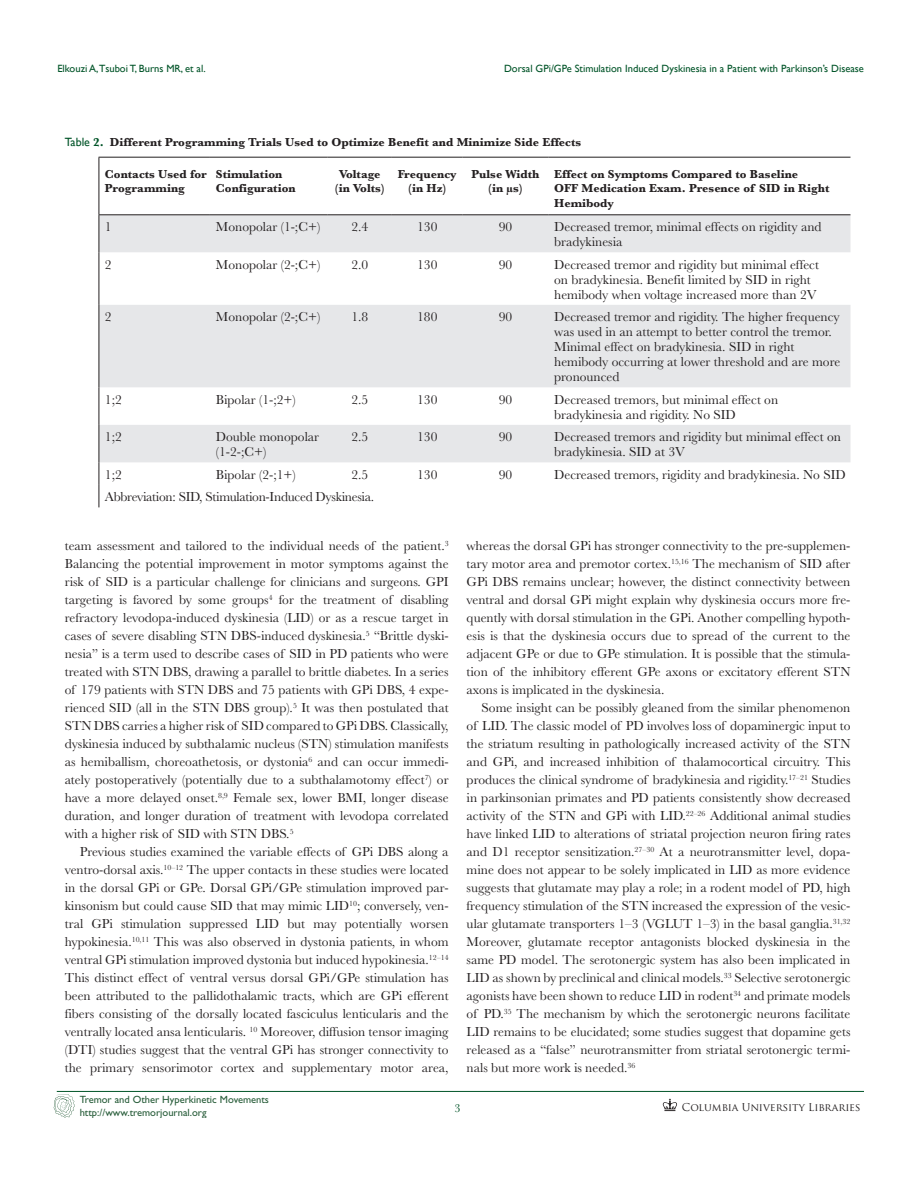
<style>
.page{position:relative;width:918px;height:1188px;background:#fff}
.page>*{position:absolute;margin:0;border:0;box-sizing:border-box;transform-origin:0 0}
.TXI{font:13.5px/18px "Baskerville";color:#231f20;text-align:justify}
.TX{font:13.5px/18px "Baskerville";color:#231f20;text-align:justify}
.TB{font:13.5px/15px "Baskerville";color:#231f20}
.TB-2{font:13.5px "Baskerville";letter-spacing:-.02em;color:#231f20}
.TCH{font:700 12px/14.4px "Baskerville";color:#231f20}
.TT{font:700 12px "Baskerville";color:#231f20}
.t1{font:12px "Baskerville";color:#005428}
.t2{font:10.5px "Gill Sans";color:#005428}
.t3{font:10.5px/12.6px "Gill Sans";color:#275c39}
.t4{font:10.5px "Trajan Pro";color:#231f20}
.s1{font-family:"Gill Sans";font-weight:400;color:#005428}
.s2{color:#005428}
</style>
<div class="page">
<hr style="left:57px;top:1091px;width:807px;height:1px;background:#005428">
<svg style="left:663px;top:1099px;width:14px;height:12px"></svg>
<svg style="left:54px;top:1094px;width:21px;height:24px"></svg>
<svg style="left:100px;top:215px;width:750px;height:247px;fill:#e6e7e9"></svg>
<hr style="left:99px;top:215px;width:1px;height:37px;background:#231f20">
<hr style="left:210px;top:157px;width:118px;height:1px;background:#231f20">
<hr style="left:328px;top:157px;width:64px;height:1px;background:#231f20">
<hr style="left:392px;top:157px;width:71px;height:1px;background:#231f20">
<hr style="left:463px;top:157px;width:85px;height:1px;background:#231f20">
<hr style="left:548px;top:157px;width:302px;height:1px;background:#231f20">
<hr style="left:210px;top:214px;width:118px;height:1px;background:#231f20">
<hr style="left:328px;top:214px;width:64px;height:1px;background:#231f20">
<hr style="left:392px;top:214px;width:71px;height:1px;background:#231f20">
<hr style="left:463px;top:214px;width:85px;height:1px;background:#231f20">
<hr style="left:548px;top:214px;width:302px;height:1px;background:#231f20">
<hr style="left:99px;top:252px;width:1px;height:53px;background:#231f20">
<hr style="left:99px;top:305px;width:1px;height:82px;background:#231f20">
<hr style="left:99px;top:387px;width:1px;height:38px;background:#231f20">
<hr style="left:99px;top:425px;width:1px;height:37px;background:#231f20">
<svg style="left:99px;top:462px;width:1px;height:45px"></svg>
<hr style="left:99px;top:157px;width:111px;height:1px;background:#231f20">
<hr style="left:99px;top:158px;width:1px;height:56px;background:#231f20">
<hr style="left:99px;top:214px;width:111px;height:1px;background:#231f20">
<p class="t2" style="left:57px;top:62px;width:150px">Elkouzi A,Tsuboi T, Burns MR, et al.</p>
<p class="t2" style="left:504px;top:62px;width:361px">Dorsal GPi/GPe Stimulation Induced Dyskinesia in a Patient with Parkinson’s Disease</p>
<p class="TT" style="left:65px;top:136px;width:518px"><span class="s1">Table</span> <span class="s2">2.</span> Different Programming Trials Used to Optimize Benefit and Minimize Side Effects</p>
<p class="TCH" style="left:105px;top:167px;width:103px">Contacts Used for<br>Programming</p>
<p class="TCH" style="left:216px;top:167px;width:81px">Stimulation<br>Configuration</p>
<p class="TCH" style="left:335px;top:167px;width:52px;text-align:center">Voltage (in Volts)</p>
<p class="TCH" style="left:398px;top:167px;width:60px;text-align:center">Frequency (in Hz)</p>
<p class="TCH" style="left:472px;top:167px;width:69px;text-align:center">Pulse Width (in µs)</p>
<p class="TCH" style="left:554px;top:167px;width:277px">Effect on Symptoms Compared to Baseline<br>OFF Medication Exam. Presence of SID in Right<br>Hemibody</p>
<p class="TB" style="left:105px;top:219px;width:8px">1</p>
<p class="TB" style="left:216px;top:219px;width:106px">Monopolar (1-;C+)</p>
<p class="TB" style="left:351px;top:219px;width:18px">2.4</p>
<p class="TB" style="left:417px;top:219px;width:22px">130</p>
<p class="TB" style="left:499px;top:219px;width:15px">90</p>
<p class="TB" style="left:554px;top:219px;width:269px">Decreased tremor, minimal effects on rigidity and bradykinesia</p>
<p class="TB" style="left:105px;top:257px;width:8px">2</p>
<p class="TB" style="left:216px;top:257px;width:106px">Monopolar (2-;C+)</p>
<p class="TB" style="left:351px;top:257px;width:18px">2.0</p>
<p class="TB" style="left:417px;top:257px;width:22px">130</p>
<p class="TB" style="left:499px;top:257px;width:15px">90</p>
<p class="TB" style="left:554px;top:257px;width:266px">Decreased tremor and rigidity but minimal effect on bradykinesia. Benefit limited by SID in right hemibody when voltage increased more than 2V</p>
<p class="TB" style="left:105px;top:309px;width:8px">2</p>
<p class="TB" style="left:216px;top:309px;width:106px">Monopolar (2-;C+)</p>
<p class="TB" style="left:351px;top:309px;width:18px">1.8</p>
<p class="TB" style="left:417px;top:309px;width:22px">180</p>
<p class="TB" style="left:499px;top:309px;width:15px">90</p>
<p class="TB" style="left:554px;top:309px;width:288px">Decreased tremor and rigidity. The higher frequency was used in an attempt to better control the tremor.<br>Minimal effect on bradykinesia. SID in right hemibody occurring at lower threshold and are more pronounced</p>
<p class="TB" style="left:105px;top:392px;width:18px">1;2</p>
<p class="TB" style="left:216px;top:392px;width:81px">Bipolar (1-;2+)</p>
<p class="TB" style="left:351px;top:392px;width:18px">2.5</p>
<p class="TB" style="left:417px;top:392px;width:22px">130</p>
<p class="TB" style="left:499px;top:392px;width:15px">90</p>
<p class="TB" style="left:554px;top:392px;width:225px">Decreased tremors, but minimal effect on bradykinesia and rigidity. No SID</p>
<p class="TB" style="left:105px;top:430px;width:18px">1;2</p>
<p class="TB" style="left:216px;top:430px;width:105px">Double monopolar (1-2-;C+)</p>
<p class="TB" style="left:351px;top:430px;width:18px">2.5</p>
<p class="TB" style="left:417px;top:430px;width:22px">130</p>
<p class="TB" style="left:499px;top:430px;width:15px">90</p>
<p class="TB" style="left:554px;top:430px;width:288px">Decreased tremors and rigidity but minimal effect on bradykinesia. SID at 3V</p>
<p class="TB" style="left:105px;top:467px;width:18px">1;2</p>
<p class="TB" style="left:216px;top:467px;width:81px">Bipolar (2-;1+)</p>
<p class="TB" style="left:351px;top:467px;width:18px">2.5</p>
<p class="TB" style="left:417px;top:467px;width:22px">130</p>
<p class="TB" style="left:499px;top:467px;width:15px">90</p>
<p class="TB" style="left:554px;top:467px;width:293px">Decreased tremors, rigidity and bradykinesia. No SID</p>
<p class="TB-2" style="left:105px;top:489px;width:271px">Abbreviation: SID, Stimulation-Induced Dyskinesia.</p>
<p class="TX" style="left:65px;top:537px;width:385px">team assessment and tailored to the individual needs of the patient.<sup>3<br></sup>Balancing the potential improvement in motor symptoms against the risk of SID is a particular challenge for clinicians and surgeons. GPI targeting is favored by some groups<sup>4</sup> for the treatment of disabling refractory levodopa-induced dyskinesia (LID) or as a rescue target in cases of severe disabling STN DBS-induced dyskinesia.<sup>5</sup> “Brittle dyski&shy;nesia” is a term used to describe cases of SID in PD patients who were treated with STN DBS, drawing a parallel to brittle diabetes. In a series of 179 patients with STN DBS and 75 patients with GPi DBS, 4 expe&shy;rienced SID (all in the STN DBS group).<sup>5</sup> It was then postulated that STN DBS carries a higher risk of SID compared to GPi DBS. Classically, dyskinesia induced by subthalamic nucleus (STN) stimulation manifests as hemiballism, choreoathetosis, or dystonia<sup>6</sup> and can occur immedi&shy;ately postoperatively (potentially due to a subthalamotomy effect<sup>7</sup>) or have a more delayed onset.<sup>8,9</sup> Female sex, lower BMI, longer disease duration, and longer duration of treatment with levodopa correlated with a higher risk of SID with STN DBS.<sup>5</sup></p>
<p class="TXI" style="left:65px;top:843px;width:385px;text-indent:15px">Previous studies examined the variable effects of GPi DBS along a ventro-dorsal axis.<sup>10–12</sup> The upper contacts in these studies were located in the dorsal GPi or GPe. Dorsal GPi/GPe stimulation improved par&shy;kinsonism but could cause SID that may mimic LID<sup>10</sup>; conversely, ven&shy;tral GPi stimulation suppressed LID but may potentially worsen hypokinesia.<sup>10,11</sup> This was also observed in dystonia patients, in whom ventral GPi stimulation improved dystonia but induced hypokinesia.<sup>12–14<br></sup>This distinct effect of ventral versus dorsal GPi/GPe stimulation has been attributed to the pallidothalamic tracts, which are GPi efferent fibers consisting of the dorsally located fasciculus lenticularis and the ventrally located ansa lenticularis. <sup>10</sup> Moreover, diffusion tensor imaging (DTI) studies suggest that the ventral GPi has stronger connectivity to the primary sensorimotor cortex and supplementary motor area,</p>
<p class="TXI" style="left:467px;top:537px;width:385px">whereas the dorsal GPi has stronger connectivity to the pre-supplemen&shy;tary motor area and premotor cortex.<sup>15,16</sup> The mechanism of SID after GPi DBS remains unclear; however, the distinct connectivity between ventral and dorsal GPi might explain why dyskinesia occurs more fre&shy;quently with dorsal stimulation in the GPi. Another compelling hypoth&shy;esis is that the dyskinesia occurs due to spread of the current to the adjacent GPe or due to GPe stimulation. It is possible that the stimula&shy;tion of the inhibitory efferent GPe axons or excitatory efferent STN axons is implicated in the dyskinesia.</p>
<p class="TXI" style="left:467px;top:699px;width:385px;text-indent:15px">Some insight can be possibly gleaned from the similar phenomenon of LID. The classic model of PD involves loss of dopaminergic input to the striatum resulting in pathologically increased activity of the STN and GPi, and increased inhibition of thalamocortical circuitry. This produces the clinical syndrome of bradykinesia and rigidity.<sup>17–21</sup> Studies in parkinsonian primates and PD patients consistently show decreased activity of the STN and GPi with LID.<sup>22–26</sup> Additional animal studies have linked LID to alterations of striatal projection neuron firing rates and D1 receptor sensitization.<sup>27–30</sup> At a neurotransmitter level, dopa&shy;mine does not appear to be solely implicated in LID as more evidence suggests that glutamate may play a role; in a rodent model of PD, high frequency stimulation of the STN increased the expression of the vesic&shy;ular glutamate transporters 1–3 (VGLUT 1–3) in the basal ganglia.<sup>31,32<br></sup>Moreover, glutamate receptor antagonists blocked dyskinesia in the same PD model. The serotonergic system has also been implicated in LID as shown by preclinical and clinical models.<sup>33</sup> Selective serotonergic agonists have been shown to reduce LID in rodent<sup>34</sup> and primate models of PD.<sup>35</sup> The mechanism by which the serotonergic neurons facilitate LID remains to be elucidated; some studies suggest that dopamine gets released as a “false” neurotransmitter from striatal serotonergic termi&shy;nals but more work is needed.<sup>36</sup></p>
<p class="t3" style="left:80px;top:1093px;width:191px">Tremor and Other Hyperkinetic Movements http://www.tremorjournal.org</p>
<p class="t1" style="left:455px;top:1101px;width:7px">3</p>
<p class="t4" style="left:682px;top:1100px;width:180px">Columbia University Libraries</p>
</div>
